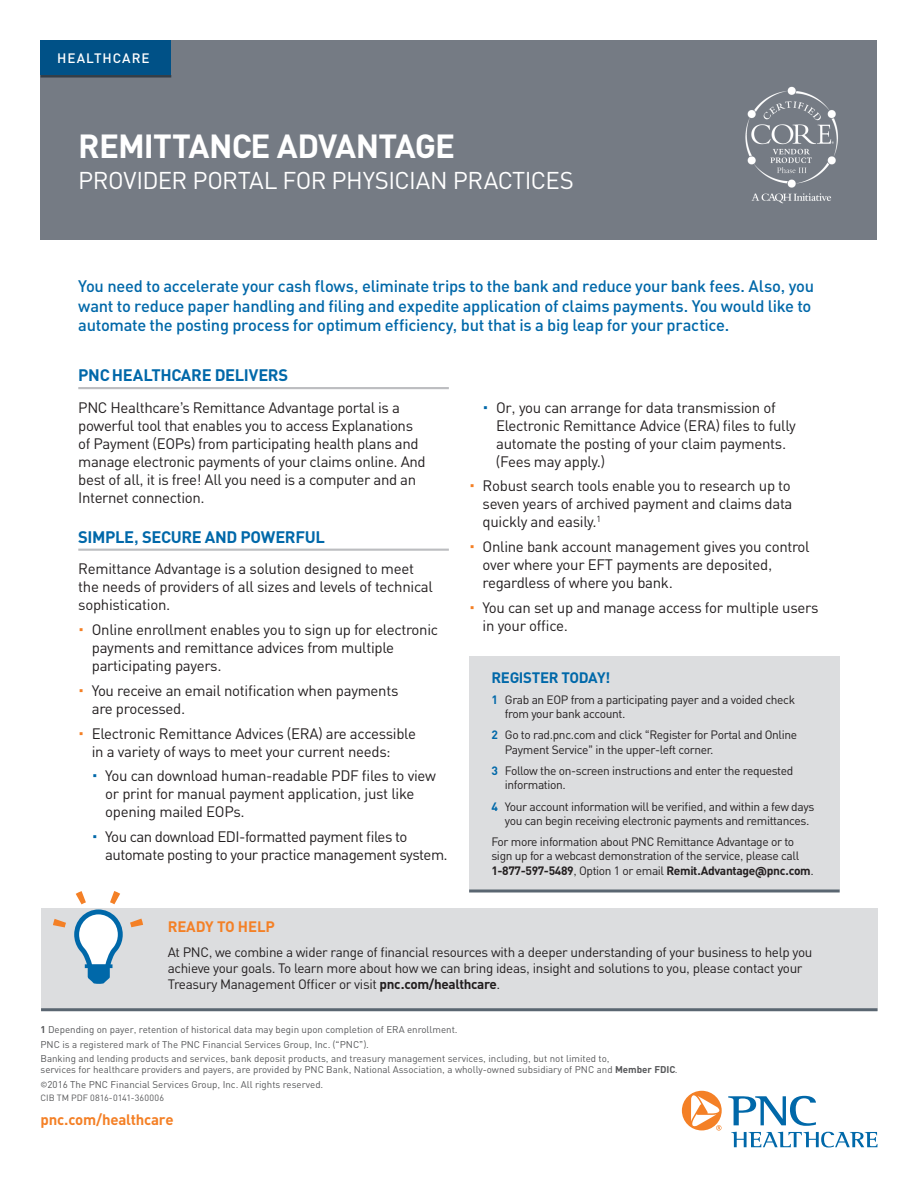
<style>
.page{position:relative;width:918px;height:1188px;background:#fff}
.page>*{position:absolute;margin:0;border:0;box-sizing:border-box;transform-origin:0 0}
.t1{font:700 33px "PNC Sans";letter-spacing:-.025em;color:#fff}
.t2{font:24px "PNC Sans";letter-spacing:-.02em;color:#fff}
.Paragraph_Style_1{font:500 16.5px/19.5px "PNC Sans";letter-spacing:-.02em;color:#0068a9}
.t3{font:700 16.5px "PNC Sans";letter-spacing:-.02em;color:#0068a9}
.t4{font:15px/18px "PNC Sans";letter-spacing:-.02em;color:#231f20}
.Paragraph_Style_1-2{font:700 15px "PNC Sans";letter-spacing:-.015em;color:#f48026}
.t5{font:700 15px "PNC Sans";letter-spacing:-.02em;color:#0068a9}
.t6{font:13.5px/16.2px "PNC Sans";letter-spacing:-.025em;color:#231f20}
.t7{font:500 13.5px "PNC Sans";letter-spacing:.07em;color:#fff}
.t8{font:12px/14.4px "PNC Sans";letter-spacing:-.03em;color:#231f20}
.t9{font:9.75px/11.2px "PNC Sans";color:#57585a}
.t10{font:9px "PNC Sans";letter-spacing:.01em;color:#57585a}
.s1{color:#f48026}
.s2{color:#0068a9}
.s3{font-weight:700;color:#0068a9}
.s4{font-weight:700}
</style>
<div class="page">
<div style="left:40px;top:40px;width:838px;height:200px;background:#757b84"></div>
<div style="left:40px;top:40px;width:131px;height:35px;background:#005187"></div>
<hr style="left:40px;top:75px;width:131px;height:3px;background:#323d47">
<hr style="left:78px;top:387px;width:371px;height:2px;background:#bcbdc0">
<hr style="left:78px;top:549px;width:371px;height:2px;background:#bcbdc0">
<div style="left:469px;top:656px;width:371px;height:234px;background:#dcdddf"></div>
<hr style="left:469px;top:890px;width:371px;height:2px;background:#5a6671">
<img style="left:745px;top:86px;width:93px;height:118px">
<div style="left:41px;top:909px;width:837px;height:102px;background:#dcdddf"></div>
<svg style="left:53px;top:891px;width:90px;height:93px"></svg>
<hr style="left:41px;top:1008px;width:836px;height:3px;background:#5a6671">
<svg style="left:682px;top:1091px;width:40px;height:40px"></svg>
<svg style="left:731px;top:1132px;width:146px;height:15px"></svg>
<svg style="left:728px;top:1096px;width:88px;height:30px"></svg>
<p class="t7" style="left:57px;top:50px;width:94px">HEALTHCARE</p>
<p class="t1" style="left:78px;top:125px;width:378px">REMITTANCE ADVANTAGE</p>
<p class="t2" style="left:78px;top:165px;width:497px">PROVIDER PORTAL FOR PHYSICIAN PRACTICES</p>
<p class="Paragraph_Style_1" style="left:78px;top:276px;width:737px">You need to accelerate your cash flows, eliminate trips to the bank and reduce your bank fees. Also, you want to reduce paper handling and filing and expedite application of claims payments. You would like to automate the posting process for optimum efficiency, but that is a big leap for your practice.</p>
<p class="t3" style="left:78px;top:364px;width:212px">PNC HEALTHCARE DELIVERS</p>
<p class="t4" style="left:78px;top:398px;width:349px">PNC Healthcare’s Remittance Advantage portal is a powerful tool that enables you to access Explanations of Payment (EOPs) from participating health plans and manage electronic payments of your claims online. And best of all, it is free! All you need is a computer and an Internet connection.</p>
<p class="t3" style="left:78px;top:526px;width:248px">SIMPLE, SECURE AND POWERFUL</p>
<p class="t4" style="left:78px;top:560px;width:356px">Remittance Advantage is a solution designed to meet the needs of providers of all sizes and levels of technical sophistication.</p>
<p class="t4" style="left:92px;top:620px;width:348px;text-indent:-14px"><span class="s1">•</span> Online enrollment enables you to sign up for electronic payments and remittance advices from multiple participating payers.</p>
<p class="t4" style="left:92px;top:681px;width:308px;text-indent:-14px"><span class="s1">•</span> You receive an email notification when payments are processed.</p>
<p class="t4" style="left:92px;top:724px;width:326px;text-indent:-14px"><span class="s1">•</span> Electronic Remittance Advices (ERA) are accessible in a variety of ways to meet your current needs:</p>
<p class="t4" style="left:105px;top:767px;width:332px;text-indent:-13px"><span class="s2">•</span> You can download human-readable PDF files to view or print for manual payment application, just like opening mailed EOPs.</p>
<p class="t4" style="left:105px;top:827px;width:344px;text-indent:-13px"><span class="s2">•</span> You can download EDI-formatted payment files to automate posting to your practice management system.</p>
<p class="t4" style="left:496px;top:398px;width:301px;text-indent:-14px"><span class="s2">•</span> Or, you can arrange for data transmission of Electronic Remittance Advice (ERA) files to fully automate the posting of your claim payments. (Fees may apply.)</p>
<p class="t4" style="left:483px;top:477px;width:311px;text-align:justify;text-indent:-14px"><span class="s1">•</span> Robust search tools enable you to research up to seven years of archived payment and claims data quickly and easily.<sup>1</sup></p>
<p class="t4" style="left:483px;top:538px;width:329px;text-indent:-14px"><span class="s1">•</span> Online bank account management gives you control over where your EFT payments are deposited, regardless of where you bank.</p>
<p class="t4" style="left:483px;top:598px;width:337px;text-indent:-14px"><span class="s1">•</span> You can set up and manage access for multiple users in your office.</p>
<p class="t5" style="left:491px;top:668px;width:121px">REGISTER TODAY!</p>
<p class="t8" style="left:505px;top:692px;width:292px;text-indent:-14px"><span class="s3">1</span> Grab an EOP from a participating payer and a voided check from your bank account.</p>
<p class="t8" style="left:505px;top:728px;width:294px;text-indent:-14px"><span class="s3">2</span> Go to rad.pnc.com and click “Register for Portal and Online<br>Payment Service” in the upper-left corner.</p>
<p class="t8" style="left:505px;top:763px;width:290px;text-indent:-14px"><span class="s3">3</span> Follow the on-screen instructions and enter the requested information.</p>
<p class="t8" style="left:505px;top:799px;width:311px;text-indent:-14px"><span class="s3">4</span> Your account information will be verified, and within a few days you can begin receiving electronic payments and remittances.</p>
<p class="t8" style="left:491px;top:834px;width:324px">For more information about PNC Remittance Advantage or to sign up for a webcast demonstration of the service, please call<br><span class="s4">1-877-597-5489</span>, Option 1 or email <span class="s4">Remit.Advantage@pnc.com</span>.</p>
<p class="Paragraph_Style_1-2" style="left:168px;top:917px;width:109px">READY TO HELP</p>
<p class="t6" style="left:168px;top:944px;width:646px">At PNC, we combine a wider range of financial resources with a deeper understanding of your business to help you achieve your goals. To learn more about how we can bring ideas, insight and solutions to you, please contact your<br>Treasury Management Officer or visit <span class="s4">pnc.com/healthcare</span>.</p>
<p class="t9" style="left:40px;top:1024px;width:419px"><span class="s4">1</span> Depending on payer, retention of historical data may begin upon completion of ERA enrollment.</p>
<p class="t9" style="left:40px;top:1038px;width:330px">PNC is a registered mark of The PNC Financial Services Group, Inc. (“PNC”).</p>
<p class="t9" style="left:40px;top:1053px;width:639px">Banking and lending products and services, bank deposit products, and treasury management services, including, but not limited to,<br>services for healthcare providers and payers, are provided by PNC Bank, National Association, a wholly-owned subsidiary of PNC and <span class="s4">Member FDIC</span>.</p>
<p class="t9" style="left:40px;top:1078px;width:284px">©2016 The PNC Financial Services Group, Inc. All rights reserved.</p>
<p class="t10" style="left:40px;top:1092px;width:125px">CIB TM PDF 0816-0141-360006</p>
<p class="Paragraph_Style_1-2" style="left:40px;top:1110px;width:135px">pnc.com/healthcare</p>
</div>
